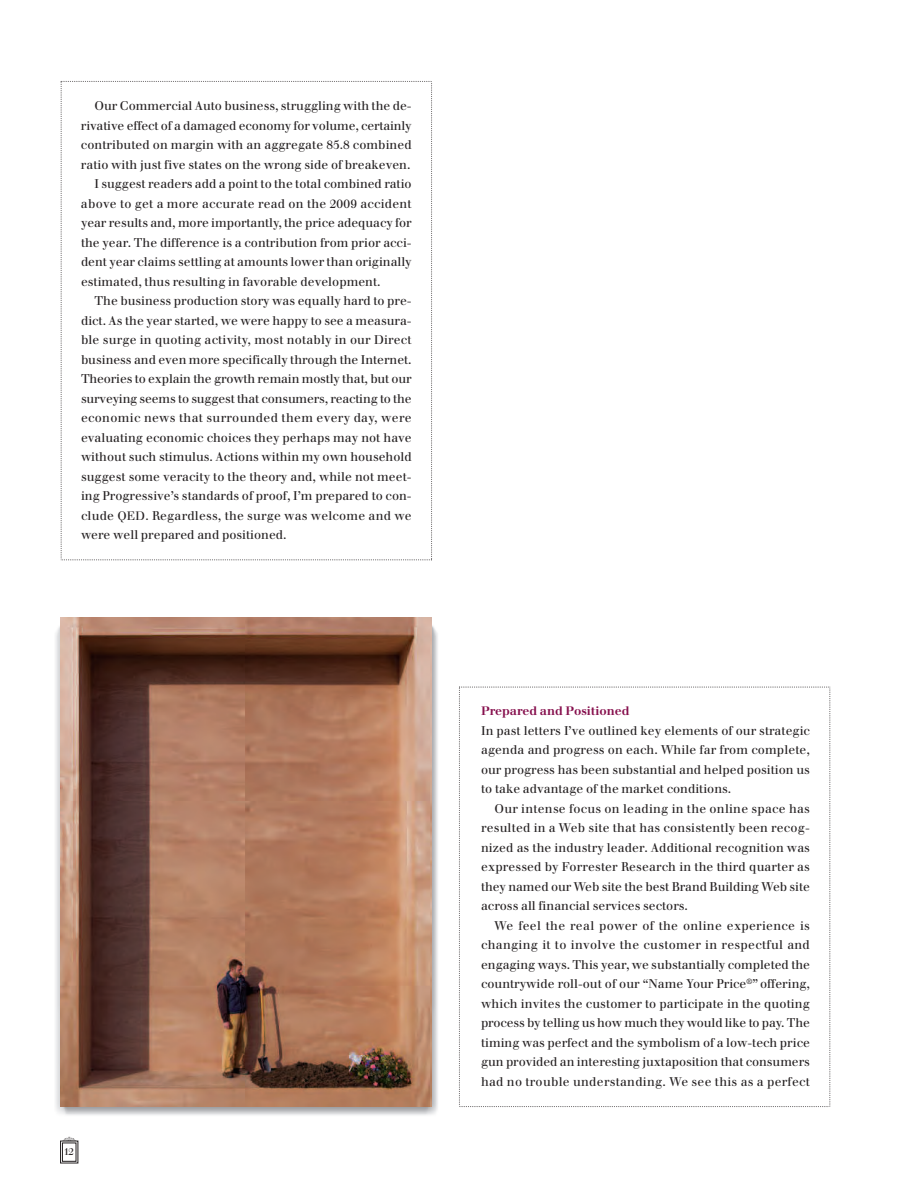
<style>
.page{position:relative;width:918px;height:1188px;background:#fff}
.page>*{position:absolute;margin:0;border:0;box-sizing:border-box;transform-origin:0 0}
.t1{font:12.3px/19.5px "Walbaum";color:#231f20;text-align:justify}
.t2{font:12.3px "Walbaum";letter-spacing:.02em;color:#231f20}
.t3{font:12.3px "Walbaum";letter-spacing:.025em;color:#231f20}
.t4{font:700 12px "Walbaum";color:#860f4d}
.t5{font:9.75px "Walbaum";color:#231f20}
.s1{font-size:12px}
</style>
<div class="page">
<svg style="left:459px;top:687px;width:372px;height:420px"></svg>
<svg style="left:61px;top:81px;width:371px;height:480px"></svg>
<img style="left:55px;top:617px;width:383px;height:498px">
<img style="left:61px;top:617px;width:371px;height:490px">
<div style="left:60px;top:1141px;width:18px;height:22px;border:1px solid #231f20"></div>
<div style="left:62px;top:1143px;width:14px;height:19px;border:1px solid #231f20"></div>
<svg style="left:63px;top:1140px;width:13px;height:1px"></svg>
<p class="t1" style="left:94px;top:97px;width:319px">Our Commercial Auto business, struggling with the de-</p>
<p class="t1" style="left:81px;top:117px;width:332px">rivative effect of a damaged economy for volume, certainly</p>
<p class="t1" style="left:81px;top:136px;width:332px">contributed on margin with an aggregate <span class="s1">85.8</span> combined</p>
<p class="t1" style="left:81px;top:156px;width:331px">ratio with just five states on the wrong side of breakeven.</p>
<p class="t1" style="left:94px;top:175px;width:319px">I suggest readers add a point to the total combined ratio</p>
<p class="t2" style="left:81px;top:199px;width:332px">above to get a more accurate read on the <span class="s1">2009</span> accident</p>
<p class="t1" style="left:81px;top:214px;width:332px">year results and, more importantly, the price adequacy for</p>
<p class="t1" style="left:81px;top:234px;width:332px">the year. The difference is a contribution from prior acci-</p>
<p class="t1" style="left:81px;top:253px;width:332px">dent year claims settling at amounts lower than originally</p>
<p class="t1" style="left:81px;top:273px;width:301px">estimated, thus resulting in favorable development.</p>
<p class="t1" style="left:95px;top:292px;width:319px">The business production story was equally hard to pre-</p>
<p class="t1" style="left:81px;top:312px;width:332px">dict. As the year started, we were happy to see a measura-</p>
<p class="t1" style="left:81px;top:331px;width:332px">ble surge in quoting activity, most notably in our Direct</p>
<p class="t1" style="left:81px;top:351px;width:332px">business and even more specifically through the Internet.</p>
<p class="t1" style="left:81px;top:370px;width:332px">Theories to explain the growth remain mostly that, but our</p>
<p class="t1" style="left:81px;top:390px;width:332px">surveying seems to suggest that consumers, reacting to the</p>
<p class="t3" style="left:81px;top:413px;width:332px">economic news that surrounded them every day, were</p>
<p class="t1" style="left:81px;top:429px;width:332px">evaluating economic choices they perhaps may not have</p>
<p class="t1" style="left:81px;top:448px;width:332px">without such stimulus. Actions within my own household</p>
<p class="t1" style="left:81px;top:468px;width:332px">suggest some veracity to the theory and, while not meet-</p>
<p class="t1" style="left:81px;top:487px;width:332px">ing Progressive’s standards of proof, I’m prepared to con-</p>
<p class="t1" style="left:81px;top:507px;width:332px">clude <span class="s1">QED.</span> Regardless, the surge was welcome and we</p>
<p class="t1" style="left:81px;top:526px;width:207px">were well prepared and positioned.</p>
<p class="t5" style="left:64px;top:1148px;width:11px">12</p>
<p class="t4" style="left:481px;top:707px;width:150px">Prepared and Positioned</p>
<p class="t1" style="left:481px;top:722px;width:330px">In past letters I’ve outlined key elements of our strategic agenda and progress on each. While far from complete, our progress has been substantial and helped position us to take advantage of the market conditions.</p>
<p class="t1" style="left:481px;top:800px;width:330px;text-indent:14px">Our intense focus on leading in the online space has resulted in a Web site that has consistently been recog&shy;nized as the industry leader. Additional recognition was expressed by Forrester Research in the third quarter as they named our Web site the best Brand Building Web site across all financial services sectors.</p>
<p class="t1" style="left:481px;top:917px;width:330px;text-indent:14px">We feel the real power of the online experience is changing it to involve the customer in respectful and engaging ways. This year, we substantially completed the countrywide roll-out of our “Name Your Price<sup>®</sup>” offering, which invites the customer to participate in the quoting process by telling us how much they would like to pay. The timing was perfect and the symbolism of a low-tech price gun provided an interesting juxtaposition that consumers had no trouble understanding. We see this as a perfect</p>
</div>
